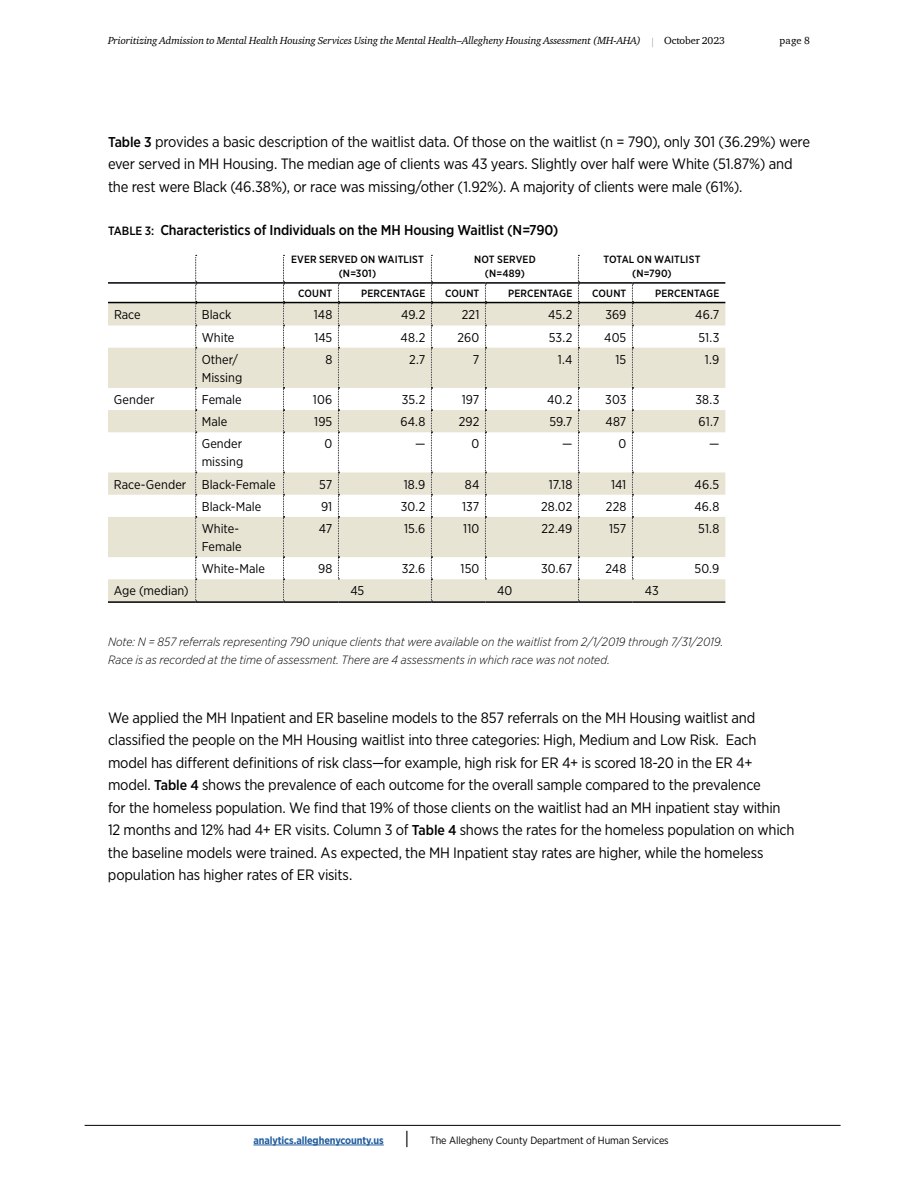
<style>
.page{position:relative;width:918px;height:1188px;background:#fff}
.page>*{position:absolute;margin:0;border:0;box-sizing:border-box;transform-origin:0 0}
.t1{font:15px/22.5px "Gotham Narrow";letter-spacing:-.015em;color:#000}
.t2{font:500 14.25px "Gotham Narrow";letter-spacing:-.01em;color:#000}
.t3{font:12.75px/18px "Gotham Narrow";letter-spacing:.005em;color:#000}
.t4{font:italic 300 12px/18px "Gotham Narrow";color:#000}
.t5{font:italic 10.5px "Charter ITC";letter-spacing:-.01em;color:#000}
.t6{font:500 10.5px/13.5px "Gotham Narrow";letter-spacing:.01em;color:#000;text-align:center}
.t7{font:10.5px "Gotham Narrow";letter-spacing:-.01em;color:#000}
.t8{font:700 10.5px "Gotham Narrow";letter-spacing:-.01em;color:#215e9e}
.t9{font:10.5px "Charter ITC";color:#000}
.s1{font-family:"Gotham Narrow";font-weight:100;font-style:normal}
.s2{font-style:normal}
.s3{font-weight:500;font-size:14.25px}
.s4{font-size:12px}
.s5{font-weight:400;font-size:18px;color:#000}
</style>
<div class="page">
<hr style="left:85px;top:1125px;width:756px;height:1px;background:#000">
<hr style="left:253px;top:1145px;width:131px;height:1px;background:#215e9e">
<svg style="left:108px;top:303px;width:617px;height:298px;fill:#e7e4d3"></svg>
<svg style="left:338px;top:284px;width:1px;height:296px"></svg>
<svg style="left:485px;top:284px;width:1px;height:296px"></svg>
<svg style="left:632px;top:284px;width:1px;height:296px"></svg>
<svg style="left:195px;top:255px;width:2px;height:346px"></svg>
<svg style="left:283px;top:255px;width:2px;height:346px"></svg>
<svg style="left:431px;top:255px;width:1px;height:346px"></svg>
<svg style="left:578px;top:255px;width:1px;height:346px"></svg>
<hr style="left:108px;top:282px;width:88px;height:2px;background:#000">
<hr style="left:196px;top:282px;width:88px;height:2px;background:#000">
<hr style="left:284px;top:282px;width:54px;height:2px;background:#000">
<hr style="left:338px;top:282px;width:93px;height:2px;background:#000">
<hr style="left:431px;top:282px;width:54px;height:2px;background:#000">
<hr style="left:485px;top:282px;width:93px;height:2px;background:#000">
<hr style="left:578px;top:282px;width:54px;height:2px;background:#000">
<hr style="left:632px;top:282px;width:93px;height:2px;background:#000">
<hr style="left:108px;top:302px;width:88px;height:1px;background:#000">
<hr style="left:196px;top:302px;width:88px;height:1px;background:#000">
<hr style="left:284px;top:302px;width:54px;height:1px;background:#000">
<hr style="left:338px;top:302px;width:93px;height:1px;background:#000">
<hr style="left:431px;top:302px;width:54px;height:1px;background:#000">
<hr style="left:485px;top:302px;width:93px;height:1px;background:#000">
<hr style="left:578px;top:302px;width:54px;height:1px;background:#000">
<hr style="left:632px;top:302px;width:93px;height:1px;background:#000">
<hr style="left:108px;top:601px;width:88px;height:2px;background:#000">
<hr style="left:196px;top:601px;width:88px;height:2px;background:#000">
<hr style="left:284px;top:601px;width:54px;height:2px;background:#000">
<hr style="left:338px;top:601px;width:93px;height:2px;background:#000">
<hr style="left:431px;top:601px;width:54px;height:2px;background:#000">
<hr style="left:485px;top:601px;width:93px;height:2px;background:#000">
<hr style="left:578px;top:601px;width:54px;height:2px;background:#000">
<hr style="left:632px;top:601px;width:93px;height:2px;background:#000">
<p class="t5" style="left:108px;top:34px;width:618px">Prioritizing Admission to Mental Health Housing Services Using the Mental Health–Allegheny Housing Assessment (MH-AHA) <span class="s1">|</span> <span class="s2">October 2023</span></p>
<p class="t9" style="left:780px;top:34px;width:32px">page 8</p>
<p class="t1" style="left:108px;top:130px;width:704px"><span class="s3">Table 3</span> provides a basic description of the waitlist data. Of those on the waitlist (n = 790), only 301 (36.29%) were ever served in MH Housing. The median age of clients was 43 years. Slightly over half were White (51.87%) and the rest were Black (46.38%), or race was missing/other (1.92%). A majority of clients were male (61%).</p>
<p class="t2" style="left:108px;top:221px;width:452px"><span class="s4">TABLE 3:</span> Characteristics of Individuals on the MH Housing Waitlist (N=790)</p>
<p class="t6" style="left:291px;top:253px;width:134px">EVER SERVED ON WAITLIST (N=301)</p>
<p class="t6" style="left:474px;top:253px;width:63px">NOT SERVED (N=489)</p>
<p class="t6" style="left:603px;top:253px;width:99px">TOTAL ON WAITLIST (N=790)</p>
<p class="t6" style="left:298px;top:286px;width:36px">COUNT</p>
<p class="t6" style="left:361px;top:286px;width:66px">PERCENTAGE</p>
<p class="t6" style="left:445px;top:286px;width:36px">COUNT</p>
<p class="t6" style="left:508px;top:286px;width:66px">PERCENTAGE</p>
<p class="t6" style="left:592px;top:286px;width:36px">COUNT</p>
<p class="t6" style="left:655px;top:286px;width:66px">PERCENTAGE</p>
<p class="t3" style="left:114px;top:306px;width:28px">Race</p>
<p class="t3" style="left:202px;top:306px;width:31px">Black</p>
<p class="t3" style="left:314px;top:306px;width:20px">148</p>
<p class="t3" style="left:401px;top:306px;width:26px">49.2</p>
<p class="t3" style="left:462px;top:306px;width:19px">221</p>
<p class="t3" style="left:548px;top:306px;width:26px">45.2</p>
<p class="t3" style="left:605px;top:306px;width:23px">369</p>
<p class="t3" style="left:695px;top:306px;width:26px">46.7</p>
<p class="t3" style="left:202px;top:328px;width:34px">White</p>
<p class="t3" style="left:314px;top:328px;width:20px">145</p>
<p class="t3" style="left:401px;top:328px;width:26px">48.2</p>
<p class="t3" style="left:458px;top:328px;width:23px">260</p>
<p class="t3" style="left:549px;top:328px;width:25px">53.2</p>
<p class="t3" style="left:604px;top:328px;width:24px">405</p>
<p class="t3" style="left:698px;top:328px;width:22px">51.3</p>
<p class="t3" style="left:202px;top:350px;width:42px">Other/<br>Missing</p>
<p class="t3" style="left:325px;top:350px;width:8px">8</p>
<p class="t3" style="left:409px;top:350px;width:18px">2.7</p>
<p class="t3" style="left:473px;top:350px;width:8px">7</p>
<p class="t3" style="left:558px;top:350px;width:16px">1.4</p>
<p class="t3" style="left:616px;top:350px;width:12px">15</p>
<p class="t3" style="left:705px;top:350px;width:16px">1.9</p>
<p class="t3" style="left:114px;top:390px;width:42px">Gender</p>
<p class="t3" style="left:202px;top:390px;width:42px">Female</p>
<p class="t3" style="left:313px;top:390px;width:21px">106</p>
<p class="t3" style="left:402px;top:390px;width:25px">35.2</p>
<p class="t3" style="left:462px;top:390px;width:19px">197</p>
<p class="t3" style="left:547px;top:390px;width:27px">40.2</p>
<p class="t3" style="left:605px;top:390px;width:23px">303</p>
<p class="t3" style="left:695px;top:390px;width:25px">38.3</p>
<p class="t3" style="left:202px;top:413px;width:27px">Male</p>
<p class="t3" style="left:314px;top:413px;width:20px">195</p>
<p class="t3" style="left:400px;top:413px;width:26px">64.8</p>
<p class="t3" style="left:459px;top:413px;width:22px">292</p>
<p class="t3" style="left:549px;top:413px;width:24px">59.7</p>
<p class="t3" style="left:605px;top:413px;width:22px">487</p>
<p class="t3" style="left:699px;top:413px;width:22px">61.7</p>
<p class="t3" style="left:202px;top:435px;width:43px">Gender missing</p>
<p class="t3" style="left:325px;top:435px;width:9px">0</p>
<p class="t3" style="left:415px;top:435px;width:12px">—</p>
<p class="t3" style="left:472px;top:435px;width:9px">0</p>
<p class="t3" style="left:562px;top:435px;width:12px">—</p>
<p class="t3" style="left:619px;top:435px;width:9px">0</p>
<p class="t3" style="left:709px;top:435px;width:12px">—</p>
<p class="t3" style="left:114px;top:475px;width:163px">Race-Gender Black-Female</p>
<p class="t3" style="left:319px;top:475px;width:15px">57</p>
<p class="t3" style="left:404px;top:475px;width:23px">18.9</p>
<p class="t3" style="left:465px;top:475px;width:16px">84</p>
<p class="t3" style="left:549px;top:475px;width:25px">17.18</p>
<p class="t3" style="left:611px;top:475px;width:17px">141</p>
<p class="t3" style="left:695px;top:475px;width:26px">46.5</p>
<p class="t3" style="left:202px;top:497px;width:61px">Black-Male</p>
<p class="t3" style="left:321px;top:497px;width:13px">91</p>
<p class="t3" style="left:401px;top:497px;width:26px">30.2</p>
<p class="t3" style="left:462px;top:497px;width:19px">137</p>
<p class="t3" style="left:541px;top:497px;width:33px">28.02</p>
<p class="t3" style="left:606px;top:497px;width:22px">228</p>
<p class="t3" style="left:694px;top:497px;width:26px">46.8</p>
<p class="t3" style="left:202px;top:519px;width:42px">White-<br>Female</p>
<p class="t3" style="left:319px;top:519px;width:15px">47</p>
<p class="t3" style="left:404px;top:519px;width:23px">15.6</p>
<p class="t3" style="left:463px;top:519px;width:18px">110</p>
<p class="t3" style="left:541px;top:519px;width:33px">22.49</p>
<p class="t3" style="left:609px;top:519px;width:19px">157</p>
<p class="t3" style="left:698px;top:519px;width:23px">51.8</p>
<p class="t3" style="left:202px;top:560px;width:65px">White-Male</p>
<p class="t3" style="left:318px;top:560px;width:16px">98</p>
<p class="t3" style="left:402px;top:560px;width:25px">32.6</p>
<p class="t3" style="left:461px;top:560px;width:20px">150</p>
<p class="t3" style="left:541px;top:560px;width:33px">30.67</p>
<p class="t3" style="left:605px;top:560px;width:22px">248</p>
<p class="t3" style="left:695px;top:560px;width:26px">50.9</p>
<p class="t3" style="left:114px;top:582px;width:76px">Age (median)</p>
<p class="t3" style="left:350px;top:582px;width:15px">45</p>
<p class="t3" style="left:497px;top:582px;width:17px">40</p>
<p class="t3" style="left:645px;top:582px;width:15px">43</p>
<p class="t4" style="left:108px;top:633px;width:617px">Note: N = 857 referrals representing 790 unique clients that were available on the waitlist from 2/1/2019 through 7/31/2019.<br>Race is as recorded at the time of assessment. There are 4 assessments in which race was not noted.</p>
<p class="t1" style="left:108px;top:706px;width:688px">We applied the MH Inpatient and ER baseline models to the 857 referrals on the MH Housing waitlist and classified the people on the MH Housing waitlist into three categories: High, Medium and Low Risk. Each model has different definitions of risk class—for example, high risk for ER 4+ is scored 18-20 in the ER 4+ model. <span class="s3">Table 4</span> shows the prevalence of each outcome for the overall sample compared to the prevalence<br>for the homeless population. We find that 19% of those clients on the waitlist had an MH inpatient stay within 12 months and 12% had 4+ ER visits. Column 3 of <span class="s3">Table 4</span> shows the rates for the homeless population on which the baseline models were trained. As expected, the MH Inpatient stay rates are higher, while the homeless population has higher rates of ER visits.</p>
<p class="t8" style="left:253px;top:1133px;width:158px">analytics.alleghenycounty.us <span class="s5">|</span></p>
<p class="t7" style="left:430px;top:1134px;width:240px">The Allegheny County Department of Human Services</p>
</div>
